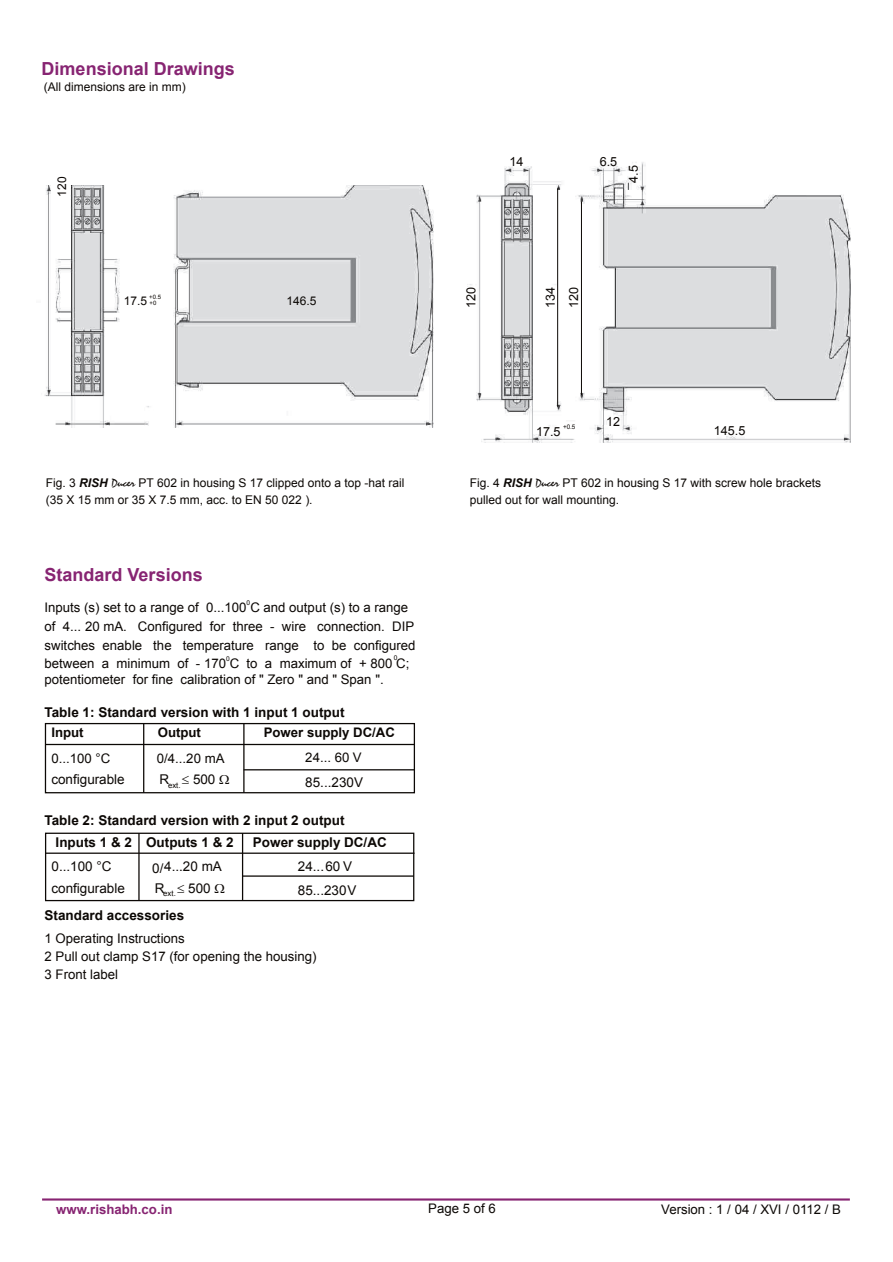
<style>
.page{position:relative;width:893px;height:1262px;background:#fff}
.page>*{position:absolute;margin:0;border:0;box-sizing:border-box;transform-origin:0 0}
.t1{font:700 18px "Arial";color:#872472}
.t2{font:700 13.5px/21.9px "Arial";color:#0c0805}
.t3{font:13.5px/21.3px "Arial";color:#0c0805}
.t4{font:13.2px/19px "Arial";color:#0c0805}
.t5{font:700 13.2px "Arial";color:#0c0805}
.t6{font:700 13.2px "Arial";color:#872472}
.t7{font:12.6px/23.2px "Arial";color:#0c0805}
.t8{font:12px/17.2px "Arial";color:#0c0805}
.t9{font:6.6px "Arial";color:#0c0805}
.t10{font:6.3px "Arial";color:#0c0805}
.t11{font:6px/5.8px "Arial";color:#0c0805}
.s1{font-weight:700;font-style:italic}
.s2{font-family:"Staccato 222 BT"}
</style>
<div class="page">
<hr style="left:42px;top:1198px;width:807px;height:2px;background:#872472">
<img style="left:44px;top:185px;width:389px;height:243px">
<img style="left:467px;top:162px;width:383px;height:280px">
<hr style="left:581px;top:201px;width:1px;height:194px;background:#0c0805">
<hr style="left:557px;top:188px;width:1px;height:218px;background:#0c0805">
<div style="left:45px;top:723px;width:370px;height:70px;border:1px solid #0c0805"></div>
<hr style="left:244px;top:769px;width:171px;height:1px;background:#0c0805">
<hr style="left:243px;top:723px;width:1px;height:69px;background:#0c0805">
<hr style="left:143px;top:723px;width:1px;height:69px;background:#0c0805">
<hr style="left:45px;top:744px;width:369px;height:1px;background:#0c0805">
<div style="left:45px;top:832px;width:369px;height:69px;border:1px solid #0c0805"></div>
<hr style="left:243px;top:875px;width:171px;height:1px;background:#0c0805">
<hr style="left:242px;top:833px;width:1px;height:67px;background:#0c0805">
<hr style="left:138px;top:833px;width:2px;height:67px;background:#0c0805">
<hr style="left:45px;top:852px;width:369px;height:2px;background:#0c0805">
<h1 class="t1" style="left:42px;top:62px;width:195px">Dimensional Drawings</h1>
<p class="t8" style="left:44px;top:79px;width:143px">(All dimensions are in mm)</p>
<p class="t8" style="left:54px;top:196px;width:22px;rotate:-90deg">120</p>
<p class="t8" style="left:124px;top:293px;width:25px">17.5</p>
<p class="t11" style="left:149px;top:295px;width:13px">+0.5 +0</p>
<p class="t8" style="left:286px;top:293px;width:32px">146.5</p>
<p class="t8" style="left:46px;top:475px;width:360px">Fig. 3 <span class="s1">RISH</span> <span class="s2">Ducer</span> PT 602 in housing S 17 clipped onto a top -hat rail (35 X 15 mm or 35 X 7.5 mm, acc. to EN 50 022 ).</p>
<h1 class="t1" style="left:45px;top:568px;width:160px">Standard Versions</h1>
<p class="t9" style="left:247px;top:600px;width:5px">0</p>
<p class="t4" style="left:45px;top:599px;width:372px">Inputs (s) set to a range of 0...100 C and output (s) to a range of 4... 20 mA. Configured for three - wire connection. DIP switches enable the temperature range to be configured</p>
<p class="t9" style="left:226px;top:656px;width:5px">0</p>
<p class="t9" style="left:394px;top:655px;width:5px">0</p>
<p class="t4" style="left:45px;top:656px;width:366px;line-height:16.2px">between a minimum of - 170 C to a maximum of + 800 C; potentiometer for fine calibration of " Zero " and " Span ".</p>
<p class="t2" style="left:45px;top:702px;width:301px">Table 1: Standard version with 1 input 1 output</p>
<p class="t4" style="left:305px;top:748px;width:58px">24... 60 V</p>
<p class="t3" style="left:305px;top:772px;width:59px">85...230 V</p>
<p class="t5" style="left:158px;top:727px;width:45px">Output</p>
<p class="t5" style="left:264px;top:727px;width:133px">Power supply DC/AC</p>
<p class="t4" style="left:157px;top:750px;width:69px">0/4...20 mA</p>
<p class="t3" style="left:159px;top:770px;width:58px">R<sub>ext.</sub> 500</p>
<p class="t5" style="left:51px;top:727px;width:34px">Input</p>
<p class="t4" style="left:51px;top:750px;width:60px">0...100 °C</p>
<p class="t3" style="left:51px;top:770px;width:75px">configurable</p>
<p class="t2" style="left:146px;top:811px;width:200px;text-indent:-102px">Table 2: Standard version with 2 input 2 output<br>Outputs 1 &amp; 2</p>
<p class="t2" style="left:56px;top:832px;width:78px">Inputs 1 &amp; 2</p>
<p class="t3" style="left:51px;top:857px;width:75px">0...100 °C configurable</p>
<p class="t2" style="left:253px;top:832px;width:135px">Power supply DC/AC</p>
<p class="t3" style="left:152px;top:857px;width:71px">0/4...20 mA<br>R<sub>ext.</sub> 500</p>
<p class="t3" style="left:298px;top:856px;width:60px;line-height:23.5px">24... 60 V<br>85...230 V</p>
<p class="t2" style="left:45px;top:905px;width:141px">Standard accessories</p>
<p class="t4" style="left:45px;top:931px;width:273px;line-height:17.7px">1 Operating Instructions<br>2 Pull out clamp S17 (for opening the housing)<br>3 Front label</p>
<p class="t7" style="left:509px;top:151px;width:16px">14</p>
<p class="t7" style="left:599px;top:151px;width:19px">6.5</p>
<p class="t7" style="left:623px;top:183px;width:19px;rotate:-90deg">4.5</p>
<p class="t7" style="left:461px;top:308px;width:23px;rotate:-90deg">120</p>
<p class="t7" style="left:540px;top:308px;width:23px;rotate:-90deg">134<br>120</p>
<p class="t7" style="left:536px;top:421px;width:26px">17.5</p>
<p class="t10" style="left:563px;top:425px;width:14px">+0.5</p>
<p class="t7" style="left:606px;top:411px;width:16px">12</p>
<p class="t7" style="left:713px;top:420px;width:33px">145.5</p>
<p class="t8" style="left:470px;top:475px;width:353px">Fig. 4 <span class="s1">RISH</span> <span class="s2">Ducer</span> PT 602 in housing S 17 with screw hole brackets pulled out for wall mounting.</p>
<p class="t6" style="left:56px;top:1204px;width:118px">www.rishabh.co.in</p>
<p class="t4" style="left:428px;top:1200px;width:69px">Page 5 of 6</p>
<p class="t4" style="left:661px;top:1201px;width:181px">Version : 1 / 04 / XVI / 0112 / B</p>
</div>
